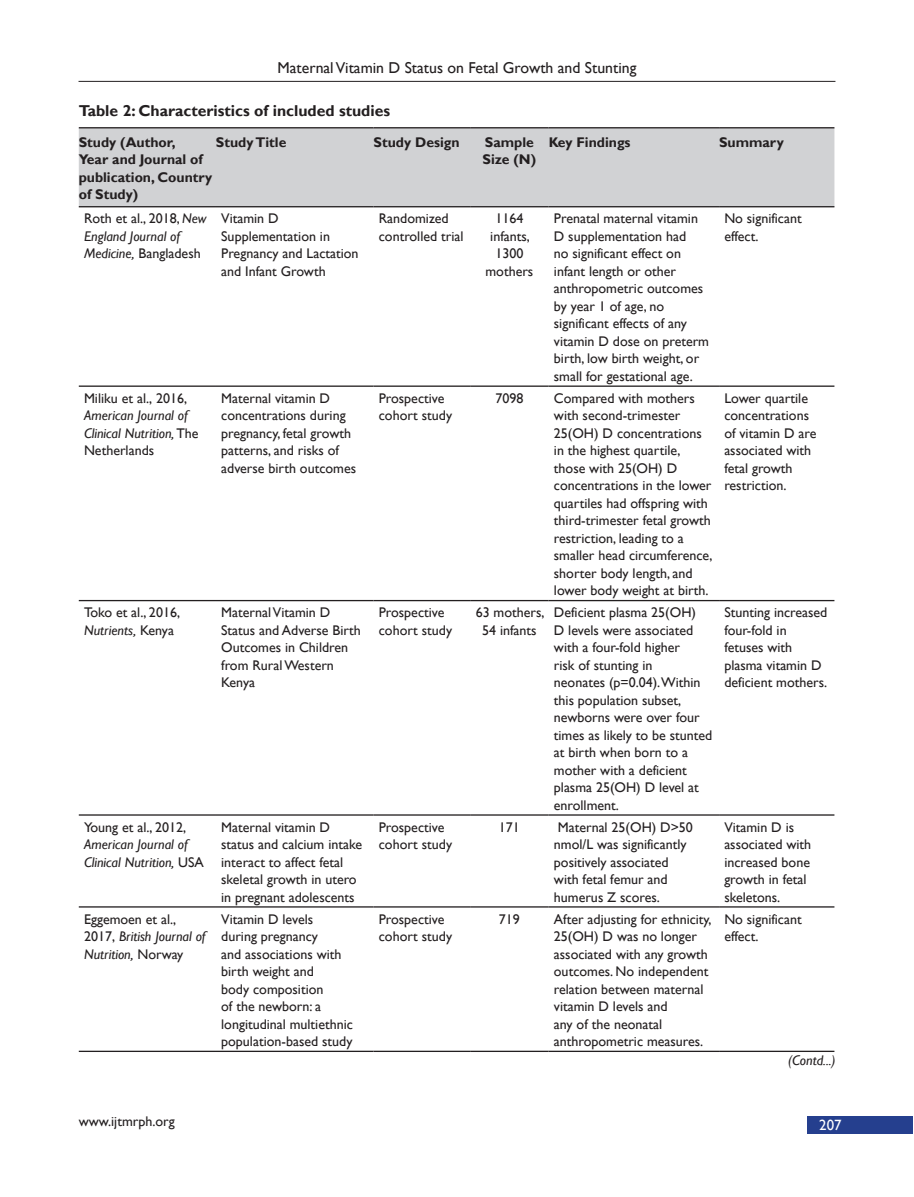
<style>
.page{position:relative;width:914px;height:1197px;background:#fff}
.page>*{position:absolute;margin:0;border:0;box-sizing:border-box;transform-origin:0 0}
.t1{font:15.75px "Gill Sans";color:#231f20}
.TT{font:700 15.75px "Gill Sans";color:#231f20}
.t2{font:14.88px "Gill Sans";color:#fff}
.TB{font:14px/17.5px "Gill Sans";color:#231f20}
.TB-2{font:italic 14px/17.5px "Gill Sans";color:#231f20}
.TCH{font:700 14px/17.5px "Gill Sans";color:#231f20}
.s1{font-style:normal}
.s2{font-style:italic}
</style>
<div class="page">
<hr style="left:78px;top:81px;width:757px;height:1px;background:#231f20">
<div style="left:807px;top:1117px;width:105px;height:17px;background:#253f8e"></div>
<div style="left:79px;top:128px;width:755px;height:78px;background:#d1d2d4"></div>
<hr style="left:79px;top:386px;width:137px;height:1px;background:#231f20">
<hr style="left:216px;top:386px;width:157px;height:1px;background:#231f20">
<hr style="left:373px;top:386px;width:97px;height:1px;background:#231f20">
<hr style="left:470px;top:386px;width:78px;height:1px;background:#231f20">
<hr style="left:548px;top:386px;width:171px;height:1px;background:#231f20">
<hr style="left:719px;top:386px;width:115px;height:1px;background:#231f20">
<hr style="left:79px;top:600px;width:137px;height:1px;background:#231f20">
<hr style="left:216px;top:600px;width:157px;height:1px;background:#231f20">
<hr style="left:373px;top:600px;width:97px;height:1px;background:#231f20">
<hr style="left:470px;top:600px;width:78px;height:1px;background:#231f20">
<hr style="left:548px;top:600px;width:171px;height:1px;background:#231f20">
<hr style="left:719px;top:600px;width:115px;height:1px;background:#231f20">
<hr style="left:79px;top:814px;width:137px;height:2px;background:#231f20">
<hr style="left:216px;top:814px;width:157px;height:2px;background:#231f20">
<hr style="left:373px;top:814px;width:97px;height:2px;background:#231f20">
<hr style="left:470px;top:814px;width:78px;height:2px;background:#231f20">
<hr style="left:548px;top:814px;width:171px;height:2px;background:#231f20">
<hr style="left:719px;top:814px;width:115px;height:2px;background:#231f20">
<hr style="left:79px;top:1051px;width:137px;height:1px;background:#231f20">
<hr style="left:216px;top:1051px;width:157px;height:1px;background:#231f20">
<hr style="left:373px;top:1051px;width:97px;height:1px;background:#231f20">
<hr style="left:470px;top:1051px;width:78px;height:1px;background:#231f20">
<hr style="left:548px;top:1051px;width:171px;height:1px;background:#231f20">
<hr style="left:719px;top:1051px;width:115px;height:1px;background:#231f20">
<hr style="left:79px;top:906px;width:137px;height:2px;background:#231f20">
<hr style="left:216px;top:906px;width:157px;height:2px;background:#231f20">
<hr style="left:373px;top:906px;width:97px;height:2px;background:#231f20">
<hr style="left:470px;top:906px;width:78px;height:2px;background:#231f20">
<hr style="left:548px;top:906px;width:171px;height:2px;background:#231f20">
<hr style="left:719px;top:906px;width:115px;height:2px;background:#231f20">
<hr style="left:79px;top:127px;width:137px;height:1px;background:#231f20">
<hr style="left:216px;top:127px;width:157px;height:1px;background:#231f20">
<hr style="left:373px;top:127px;width:97px;height:1px;background:#231f20">
<hr style="left:470px;top:127px;width:78px;height:1px;background:#231f20">
<hr style="left:548px;top:127px;width:171px;height:1px;background:#231f20">
<hr style="left:719px;top:127px;width:115px;height:1px;background:#231f20">
<hr style="left:79px;top:206px;width:137px;height:1px;background:#231f20">
<hr style="left:216px;top:206px;width:157px;height:1px;background:#231f20">
<hr style="left:373px;top:206px;width:97px;height:1px;background:#231f20">
<hr style="left:470px;top:206px;width:78px;height:1px;background:#231f20">
<hr style="left:548px;top:206px;width:171px;height:1px;background:#231f20">
<hr style="left:719px;top:206px;width:115px;height:1px;background:#231f20">
<p class="t1" style="left:277px;top:59px;width:360px">Maternal Vitamin D Status on Fetal Growth and Stunting</p>
<p class="TT" style="left:79px;top:101px;width:313px">Table 2: Characteristics of included studies</p>
<p class="TCH" style="left:79px;top:133px;width:135px">Study (Author,<br>Year and Journal of publication, Country of Study)</p>
<p class="TCH" style="left:216px;top:133px;width:72px">Study Title</p>
<p class="TCH" style="left:373px;top:133px;width:87px">Study Design</p>
<p class="TCH" style="left:482px;top:133px;width:55px">Sample<br>Size (N)</p>
<p class="TCH" style="left:548px;top:133px;width:83px">Key Findings</p>
<p class="TCH" style="left:719px;top:133px;width:66px">Summary</p>
<p class="TB-2" style="left:84px;top:210px;width:124px"><span class="s1">Roth et al., 2018,</span> New<br>England Journal of<br>Medicine, <span class="s1">Bangladesh</span></p>
<p class="TB" style="left:221px;top:210px;width:139px">Vitamin D<br>Supplementation in<br>Pregnancy and Lactation and Infant Growth</p>
<p class="TB" style="left:379px;top:210px;width:86px">Randomized controlled trial</p>
<p class="TB" style="left:485px;top:210px;width:49px;text-align:center">1164 infants,<br>1300 mothers</p>
<p class="TB" style="left:554px;top:210px;width:157px">Prenatal maternal vitamin<br>D supplementation had<br>no significant effect on infant length or other anthropometric outcomes by year 1 of age, no significant effects of any vitamin D dose on preterm birth, low birth weight, or small for gestational age.</p>
<p class="TB" style="left:724px;top:210px;width:79px">No significant effect.</p>
<p class="TB-2" style="left:84px;top:390px;width:116px"><span class="s1">Miliku et al., 2016,<br></span>American Journal of<br>Clinical Nutrition, <span class="s1">The<br>Netherlands</span></p>
<p class="TB" style="left:221px;top:390px;width:136px">Maternal vitamin D concentrations during pregnancy, fetal growth patterns, and risks of adverse birth outcomes</p>
<p class="TB" style="left:379px;top:390px;width:75px">Prospective cohort study</p>
<p class="TB" style="left:495px;top:390px;width:29px">7098</p>
<p class="TB" style="left:554px;top:390px;width:160px">Compared with mothers with second‑trimester<br>25(OH) D concentrations in the highest quartile, those with 25(OH) D concentrations in the lower quartiles had offspring with third‑trimester fetal growth restriction, leading to a smaller head circumference, shorter body length, and lower body weight at birth.</p>
<p class="TB" style="left:724px;top:390px;width:94px">Lower quartile concentrations of vitamin D are associated with fetal growth restriction.</p>
<p class="TB" style="left:84px;top:604px;width:97px">Toko et al., 2016,<br><span class="s2">Nutrients,</span> Kenya</p>
<p class="TB" style="left:221px;top:604px;width:141px">Maternal Vitamin D<br>Status and Adverse Birth<br>Outcomes in Children from Rural Western<br>Kenya</p>
<p class="TB" style="left:379px;top:604px;width:75px">Prospective cohort study</p>
<p class="TB" style="left:475px;top:604px;width:70px;text-align:center">63 mothers,<br>54 infants</p>
<p class="TB" style="left:554px;top:604px;width:160px">Deficient plasma 25(OH)<br>D levels were associated with a four‑fold higher<br>risk of stunting in<br>neonates (p=0.04).Within this population subset, newborns were over four times as likely to be stunted at birth when born to a mother with a deficient plasma 25(OH) D level at enrollment.</p>
<p class="TB" style="left:724px;top:604px;width:105px">Stunting increased four‑fold in fetuses with plasma vitamin D deficient mothers.</p>
<p class="TB-2" style="left:84px;top:818px;width:121px"><span class="s1">Young et al., 2012,<br></span>American Journal of<br>Clinical Nutrition, <span class="s1">USA</span></p>
<p class="TB" style="left:221px;top:818px;width:142px">Maternal vitamin D status and calcium intake interact to affect fetal skeletal growth in utero in pregnant adolescents</p>
<p class="TB" style="left:379px;top:818px;width:75px">Prospective cohort study</p>
<p class="TB" style="left:499px;top:818px;width:22px">171</p>
<p class="TB" style="left:554px;top:818px;width:140px">Maternal 25(OH) D&gt;50 nmol/L was significantly positively associated with fetal femur and humerus Z scores.</p>
<p class="TB" style="left:724px;top:818px;width:88px">Vitamin D is associated with increased bone growth in fetal skeletons.</p>
<p class="TB-2" style="left:84px;top:910px;width:123px"><span class="s1">Eggemoen et al.,<br>2017,</span> British Journal of<br>Nutrition, <span class="s1">Norway</span></p>
<p class="TB" style="left:221px;top:910px;width:133px">Vitamin D levels<br>during pregnancy<br>and associations with birth weight and<br>body composition<br>of the newborn: a longitudinal multiethnic population‑based study</p>
<p class="TB" style="left:379px;top:910px;width:75px">Prospective cohort study</p>
<p class="TB" style="left:499px;top:910px;width:22px">719</p>
<p class="TB" style="left:554px;top:910px;width:159px">After adjusting for ethnicity,<br>25(OH) D was no longer associated with any growth outcomes. No independent relation between maternal vitamin D levels and<br>any of the neonatal anthropometric measures.</p>
<p class="TB" style="left:724px;top:910px;width:79px">No significant effect.</p>
<p class="TB-2" style="left:788px;top:1052px;width:49px">(Contd...)</p>
<p class="TB" style="left:79px;top:1113px;width:97px">www.ijtmrph.org</p>
<p class="t2" style="left:819px;top:1117px;width:24px">207</p>
</div>
